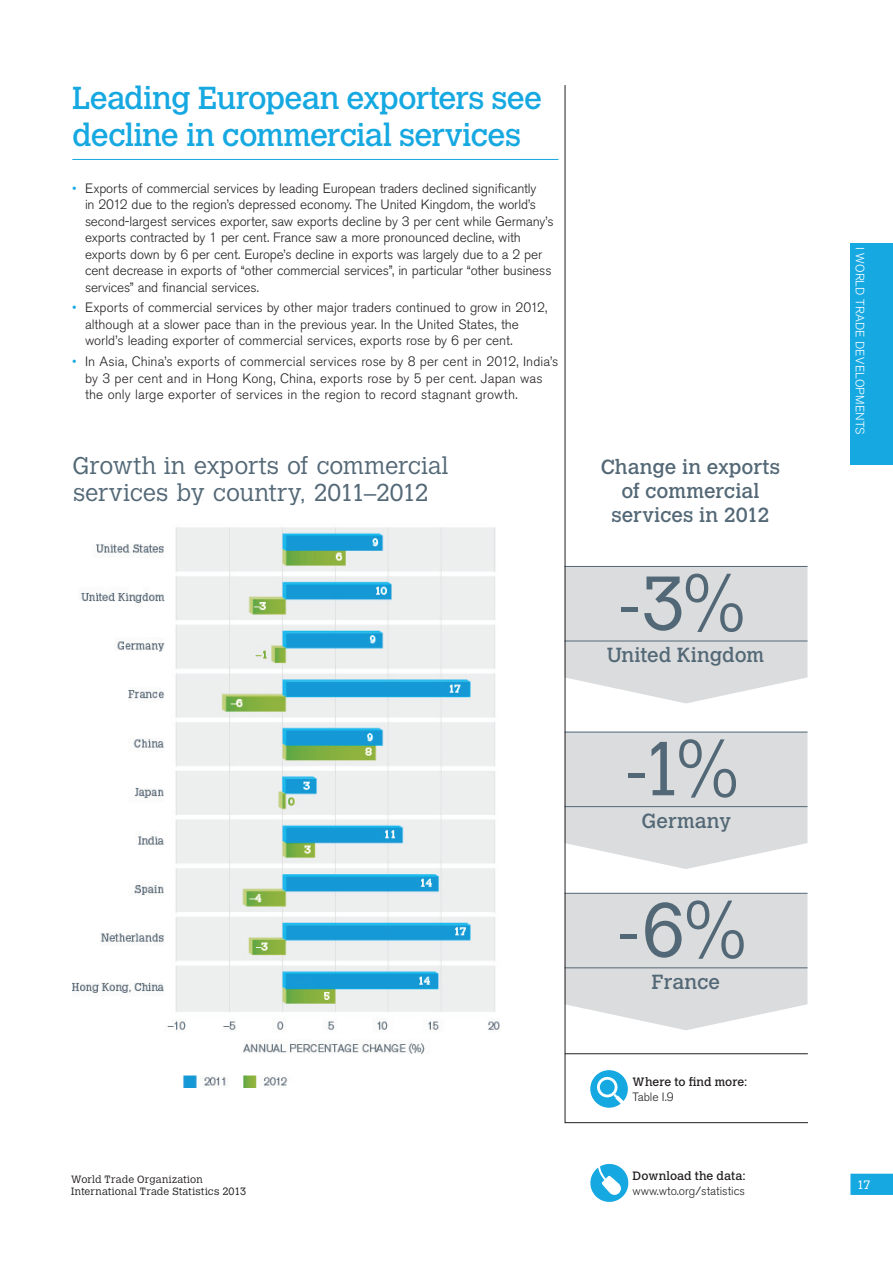
<style>
.page{position:relative;width:893px;height:1263px;background:#fff}
.page>*{position:absolute;margin:0;border:0;box-sizing:border-box;transform-origin:0 0}
.t1{font:300 75px "Calvert MT Std";color:#536876}
.t2{font:31.5px/37.8px "Calvert MT Std";letter-spacing:-.025em;color:#16a8e1}
.t3{font:300 24px/27px "Calvert MT Std";color:#536876}
.t4{font:20.25px/24.3px "Calvert MT Std";color:#536876;text-align:center}
.t5{font:300 13.5px/16.5px "Akzidenz Grotesk BE";letter-spacing:-.005em;color:#231f20}
.t6{font:12px "Calvert MT Std";letter-spacing:.005em;color:#231f20}
.t7{font:300 12px "Akzidenz Grotesk BE";color:#231f20}
.t8{font:300 12px "Akzidenz Grotesk BE";letter-spacing:.015em;color:#fff}
.t9{font:300 12px "Calvert MT Std";color:#fff}
.t10{font:300 10.5px/12px "Calvert MT Std";letter-spacing:.02em;color:#231f20}
</style>
<div class="page">
<svg style="left:850px;top:1174px;width:43px;height:21px"></svg>
<svg style="left:590px;top:1164px;width:39px;height:38px"></svg>
<div style="left:850px;top:243px;width:43px;height:221px;background:#16a8e1"></div>
<hr style="left:564px;top:732px;width:243px;height:1px;background:#536876">
<hr style="left:564px;top:806px;width:243px;height:1px;background:#536876">
<hr style="left:564px;top:893px;width:243px;height:1px;background:#536876">
<hr style="left:564px;top:967px;width:243px;height:1px;background:#536876">
<hr style="left:564px;top:566px;width:243px;height:1px;background:#536876">
<hr style="left:564px;top:641px;width:243px;height:1px;background:#536876">
<hr style="left:72px;top:159px;width:486px;height:1px;background:#16a8e1">
<img style="left:72px;top:527px;width:428px;height:561px">
<svg style="left:565px;top:85px;width:243px;height:1038px"></svg>
<h2 class="t2" style="left:72px;top:81px;width:471px">Leading European exporters see decline in commercial services</h2>
<p class="t5" style="left:85px;top:181px;width:470px">Exports of commercial services by leading European traders declined significantly<br>in 2012 due to the region’s depressed economy. The United Kingdom, the world’s second-largest services exporter, saw exports decline by 3 per cent while Germany’s exports contracted by 1 per cent. France saw a more pronounced decline, with exports down by 6 per cent. Europe’s decline in exports was largely due to a 2 per cent decrease in exports of “other commercial services”, in particular “other business services” and financial services.</p>
<p class="t5" style="left:85px;top:301px;width:464px">Exports of commercial services by other major traders continued to grow in 2012, although at a slower pace than in the previous year. In the United States, the world’s leading exporter of commercial services, exports rose by 6 per cent.</p>
<p class="t5" style="left:85px;top:355px;width:475px">In Asia, China’s exports of commercial services rose by 8 per cent in 2012, India’s by 3 per cent and in Hong Kong, China, exports rose by 5 per cent. Japan was the only large exporter of services in the region to record stagnant growth.</p>
<h3 class="t3" style="left:73px;top:454px;width:377px">Growth in exports of commercial services by country, 2011–2012</h3>
<h3 class="t4" style="left:601px;top:456px;width:181px">Change in exports of commercial services in 2012</h3>
<h1 class="t1" style="left:617px;top:574px;width:130px">-3%</h1>
<h3 class="t4" style="left:607px;top:644px;width:159px">United Kingdom</h3>
<h1 class="t1" style="left:623px;top:739px;width:117px">-1%</h1>
<h3 class="t4" style="left:642px;top:810px;width:91px">Germany</h3>
<h1 class="t1" style="left:616px;top:900px;width:132px">-6%</h1>
<h3 class="t4" style="left:651px;top:971px;width:70px">France</h3>
<p class="t6" style="left:633px;top:1077px;width:116px">Where to find more:</p>
<p class="t7" style="left:633px;top:1092px;width:43px">Table I.9</p>
<p class="t10" style="left:71px;top:1174px;width:176px">World Trade Organization<br>International Trade Statistics 2013</p>
<p class="t6" style="left:633px;top:1171px;width:114px">Download the data:</p>
<p class="t7" style="left:633px;top:1186px;width:114px">www.wto.org/statistics</p>
<p class="t8" style="left:864px;top:247px;width:189px;rotate:90deg">I WORLD TRADE DEVELOPMENTS</p>
<p class="t9" style="left:857px;top:1180px;width:15px">17</p>
</div>
